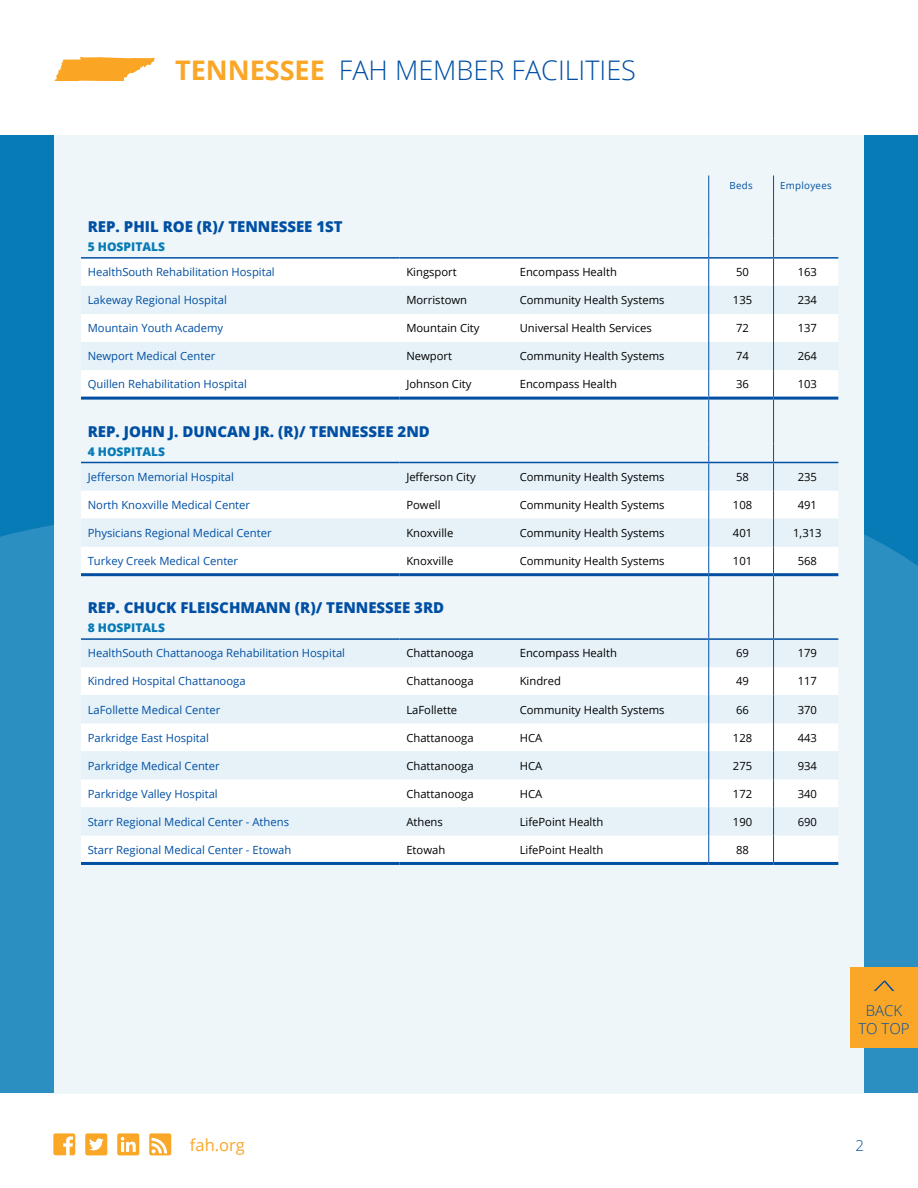
<style>
.page{position:relative;width:918px;height:1188px;background:#077bb6}
.page>*{position:absolute;margin:0;border:0;box-sizing:border-box;transform-origin:0 0}
.t1{font:300 27px "Open Sans";color:#004fa3}
.t2{font:16.5px "Open Sans";color:#faa626}
.t3{font:800 15px "Open Sans";color:#004fa3}
.t4{font:300 15px/18px "Open Sans";color:#004fa3;text-align:center}
.t5{font:800 12px "Open Sans";color:#077bb6}
.t6{font:11.25px "Open Sans";color:#000}
.t7{font:11.25px "Open Sans";color:#004fa3}
.t8{font:9.75px "Open Sans";letter-spacing:.03em;color:#004fa3}
.s1{font-weight:700;color:#faa626}
</style>
<div class="page">
<div style="left:0;top:525px;width:918px;height:569px;background:#2b8fc2"></div>
<div style="left:0;top:1094px;width:918px;height:94px;background:#fff"></div>
<div style="left:54px;top:135px;width:810px;height:959px;background:#eef6fa"></div>
<div style="left:81px;top:259px;width:757px;height:603px;background:#fff"></div>
<svg style="left:81px;top:286px;width:757px;height:549px"></svg>
<svg style="left:708px;top:176px;width:1px;height:19px"></svg>
<svg style="left:773px;top:176px;width:1px;height:19px"></svg>
<hr style="left:773px;top:195px;width:1px;height:44px;background:#004fa3">
<svg style="left:773px;top:239px;width:1px;height:158px"></svg>
<hr style="left:773px;top:400px;width:1px;height:43px;background:#004fa3">
<svg style="left:773px;top:443px;width:1px;height:130px"></svg>
<hr style="left:773px;top:576px;width:1px;height:44px;background:#004fa3">
<svg style="left:773px;top:620px;width:1px;height:242px"></svg>
<hr style="left:708px;top:195px;width:1px;height:44px;background:#004fa3">
<svg style="left:708px;top:239px;width:1px;height:158px"></svg>
<hr style="left:708px;top:400px;width:1px;height:43px;background:#004fa3">
<svg style="left:708px;top:443px;width:1px;height:130px"></svg>
<hr style="left:708px;top:576px;width:1px;height:44px;background:#004fa3">
<svg style="left:708px;top:620px;width:1px;height:242px"></svg>
<hr style="left:81px;top:257px;width:319px;height:2px;background:#004fa3">
<hr style="left:400px;top:257px;width:113px;height:2px;background:#004fa3">
<hr style="left:513px;top:257px;width:196px;height:2px;background:#004fa3">
<hr style="left:709px;top:257px;width:65px;height:2px;background:#004fa3">
<hr style="left:774px;top:257px;width:64px;height:2px;background:#004fa3">
<hr style="left:81px;top:462px;width:319px;height:1px;background:#004fa3">
<hr style="left:400px;top:462px;width:113px;height:1px;background:#004fa3">
<hr style="left:513px;top:462px;width:196px;height:1px;background:#004fa3">
<hr style="left:709px;top:462px;width:65px;height:1px;background:#004fa3">
<hr style="left:774px;top:462px;width:64px;height:1px;background:#004fa3">
<hr style="left:81px;top:638px;width:319px;height:2px;background:#004fa3">
<hr style="left:400px;top:638px;width:113px;height:2px;background:#004fa3">
<hr style="left:513px;top:638px;width:196px;height:2px;background:#004fa3">
<hr style="left:709px;top:638px;width:65px;height:2px;background:#004fa3">
<hr style="left:774px;top:638px;width:64px;height:2px;background:#004fa3">
<hr style="left:81px;top:397px;width:319px;height:3px;background:#004fa3">
<hr style="left:400px;top:397px;width:113px;height:3px;background:#004fa3">
<hr style="left:513px;top:397px;width:196px;height:3px;background:#004fa3">
<hr style="left:709px;top:397px;width:65px;height:3px;background:#004fa3">
<hr style="left:774px;top:397px;width:64px;height:3px;background:#004fa3">
<hr style="left:81px;top:573px;width:319px;height:3px;background:#004fa3">
<hr style="left:400px;top:573px;width:113px;height:3px;background:#004fa3">
<hr style="left:513px;top:573px;width:196px;height:3px;background:#004fa3">
<hr style="left:709px;top:573px;width:65px;height:3px;background:#004fa3">
<hr style="left:774px;top:573px;width:64px;height:3px;background:#004fa3">
<hr style="left:81px;top:862px;width:319px;height:3px;background:#004fa3">
<hr style="left:400px;top:862px;width:113px;height:3px;background:#004fa3">
<hr style="left:513px;top:862px;width:196px;height:3px;background:#004fa3">
<hr style="left:709px;top:862px;width:65px;height:3px;background:#004fa3">
<hr style="left:774px;top:862px;width:64px;height:3px;background:#004fa3">
<div style="left:0;top:0;width:918px;height:135px;background:#fff"></div>
<svg style="left:54px;top:57px;width:101px;height:24px"></svg>
<svg style="left:149px;top:1133px;width:22px;height:22px"></svg>
<svg style="left:53px;top:1133px;width:22px;height:22px"></svg>
<svg style="left:117px;top:1133px;width:22px;height:22px"></svg>
<svg style="left:85px;top:1133px;width:22px;height:22px"></svg>
<div style="left:850px;top:967px;width:68px;height:81px;background:#faa626"></div>
<svg style="left:874px;top:981px;width:20px;height:10px"></svg>
<h1 class="t1" style="left:175px;top:52px;width:462px"><span class="s1">TENNESSEE</span> FAH MEMBER FACILITIES</h1>
<p class="t8" style="left:730px;top:179px;width:25px">Beds</p>
<p class="t8" style="left:780px;top:179px;width:53px">Employees</p>
<h3 class="t3" style="left:88px;top:215px;width:256px">REP. PHIL ROE (R)/ TENNESSEE 1ST</h3>
<p class="t5" style="left:88px;top:238px;width:79px">5 HOSPITALS</p>
<p class="t7" style="left:88px;top:264px;width:189px">HealthSouth Rehabilitation Hospital</p>
<p class="t6" style="left:406px;top:264px;width:52px">Kingsport</p>
<p class="t6" style="left:520px;top:264px;width:99px">Encompass Health</p>
<p class="t6" style="left:736px;top:264px;width:14px">50</p>
<p class="t6" style="left:798px;top:264px;width:21px">163</p>
<p class="t7" style="left:88px;top:292px;width:141px">Lakeway Regional Hospital</p>
<p class="t6" style="left:406px;top:292px;width:62px">Morristown</p>
<p class="t6" style="left:520px;top:292px;width:146px">Community Health Systems</p>
<p class="t6" style="left:733px;top:292px;width:21px">135</p>
<p class="t6" style="left:798px;top:292px;width:21px">234</p>
<p class="t7" style="left:88px;top:320px;width:137px">Mountain Youth Academy</p>
<p class="t6" style="left:406px;top:320px;width:75px">Mountain City</p>
<p class="t6" style="left:520px;top:320px;width:133px">Universal Health Services</p>
<p class="t6" style="left:736px;top:320px;width:14px">72</p>
<p class="t6" style="left:798px;top:320px;width:21px">137</p>
<p class="t7" style="left:88px;top:349px;width:129px">Newport Medical Center</p>
<p class="t6" style="left:406px;top:349px;width:47px">Newport</p>
<p class="t6" style="left:520px;top:349px;width:146px">Community Health Systems</p>
<p class="t6" style="left:736px;top:349px;width:14px">74</p>
<p class="t6" style="left:798px;top:349px;width:21px">264</p>
<p class="t7" style="left:88px;top:377px;width:161px">Quillen Rehabilitation Hospital</p>
<p class="t6" style="left:406px;top:377px;width:67px">Johnson City</p>
<p class="t6" style="left:520px;top:377px;width:99px">Encompass Health</p>
<p class="t6" style="left:736px;top:377px;width:14px">36</p>
<p class="t6" style="left:798px;top:377px;width:21px">103</p>
<h3 class="t3" style="left:88px;top:420px;width:344px">REP. JOHN J. DUNCAN JR. (R)/ TENNESSEE 2ND</h3>
<p class="t5" style="left:88px;top:442px;width:79px">4 HOSPITALS</p>
<p class="t7" style="left:88px;top:469px;width:148px">Jefferson Memorial Hospital</p>
<p class="t6" style="left:406px;top:469px;width:71px">Jefferson City</p>
<p class="t6" style="left:520px;top:469px;width:146px">Community Health Systems</p>
<p class="t6" style="left:736px;top:469px;width:14px">58</p>
<p class="t6" style="left:798px;top:469px;width:21px">235</p>
<p class="t7" style="left:88px;top:497px;width:164px">North Knoxville Medical Center</p>
<p class="t6" style="left:406px;top:497px;width:36px">Powell</p>
<p class="t6" style="left:520px;top:497px;width:146px">Community Health Systems</p>
<p class="t6" style="left:733px;top:497px;width:21px">108</p>
<p class="t6" style="left:798px;top:497px;width:21px">491</p>
<p class="t7" style="left:88px;top:525px;width:186px">Physicians Regional Medical Center</p>
<p class="t6" style="left:406px;top:525px;width:48px">Knoxville</p>
<p class="t6" style="left:520px;top:525px;width:146px">Community Health Systems</p>
<p class="t6" style="left:733px;top:525px;width:21px">401</p>
<p class="t6" style="left:793px;top:525px;width:30px">1,313</p>
<p class="t7" style="left:88px;top:553px;width:152px">Turkey Creek Medical Center</p>
<p class="t6" style="left:406px;top:553px;width:48px">Knoxville</p>
<p class="t6" style="left:520px;top:553px;width:146px">Community Health Systems</p>
<p class="t6" style="left:733px;top:553px;width:21px">101</p>
<p class="t6" style="left:798px;top:553px;width:21px">568</p>
<h3 class="t3" style="left:88px;top:596px;width:358px">REP. CHUCK FLEISCHMANN (R)/ TENNESSEE 3RD</h3>
<p class="t5" style="left:88px;top:619px;width:79px">8 HOSPITALS</p>
<p class="t7" style="left:88px;top:646px;width:259px">HealthSouth Chattanooga Rehabilitation Hospital</p>
<p class="t6" style="left:406px;top:646px;width:69px">Chattanooga</p>
<p class="t6" style="left:520px;top:646px;width:99px">Encompass Health</p>
<p class="t6" style="left:736px;top:646px;width:14px">69</p>
<p class="t6" style="left:798px;top:646px;width:21px">179</p>
<p class="t7" style="left:88px;top:674px;width:159px">Kindred Hospital Chattanooga</p>
<p class="t6" style="left:406px;top:674px;width:69px">Chattanooga</p>
<p class="t6" style="left:520px;top:674px;width:43px">Kindred</p>
<p class="t6" style="left:736px;top:674px;width:14px">49</p>
<p class="t6" style="left:798px;top:674px;width:21px">117</p>
<p class="t7" style="left:88px;top:702px;width:134px">LaFollette Medical Center</p>
<p class="t6" style="left:406px;top:702px;width:52px">LaFollette</p>
<p class="t6" style="left:520px;top:702px;width:146px">Community Health Systems</p>
<p class="t6" style="left:736px;top:702px;width:14px">66</p>
<p class="t6" style="left:798px;top:702px;width:21px">370</p>
<p class="t7" style="left:88px;top:730px;width:123px">Parkridge East Hospital</p>
<p class="t6" style="left:406px;top:730px;width:69px">Chattanooga</p>
<p class="t6" style="left:520px;top:730px;width:24px">HCA</p>
<p class="t6" style="left:733px;top:730px;width:21px">128</p>
<p class="t6" style="left:798px;top:730px;width:21px">443</p>
<p class="t7" style="left:88px;top:758px;width:134px">Parkridge Medical Center</p>
<p class="t6" style="left:406px;top:758px;width:69px">Chattanooga</p>
<p class="t6" style="left:520px;top:758px;width:24px">HCA</p>
<p class="t6" style="left:733px;top:758px;width:21px">275</p>
<p class="t6" style="left:798px;top:758px;width:21px">934</p>
<p class="t7" style="left:88px;top:786px;width:132px">Parkridge Valley Hospital</p>
<p class="t6" style="left:406px;top:786px;width:69px">Chattanooga</p>
<p class="t6" style="left:520px;top:786px;width:24px">HCA</p>
<p class="t6" style="left:733px;top:786px;width:21px">172</p>
<p class="t6" style="left:798px;top:786px;width:21px">340</p>
<p class="t7" style="left:88px;top:814px;width:203px">Starr Regional Medical Center - Athens</p>
<p class="t6" style="left:406px;top:814px;width:38px">Athens</p>
<p class="t6" style="left:520px;top:814px;width:85px">LifePoint Health</p>
<p class="t6" style="left:733px;top:814px;width:21px">190</p>
<p class="t6" style="left:798px;top:814px;width:21px">690</p>
<p class="t7" style="left:88px;top:842px;width:205px">Starr Regional Medical Center - Etowah</p>
<p class="t6" style="left:406px;top:842px;width:40px">Etowah</p>
<p class="t6" style="left:520px;top:842px;width:85px">LifePoint Health</p>
<p class="t6" style="left:736px;top:842px;width:14px">88</p>
<h2 class="t2" style="left:190px;top:1134px;width:57px">fah.org</h2>
<h3 class="t4" style="left:858px;top:1001px;width:53px">BACK<br>TO TOP</h3>
<h3 class="t4" style="left:855px;top:1136px;width:10px">2</h3>
</div>
